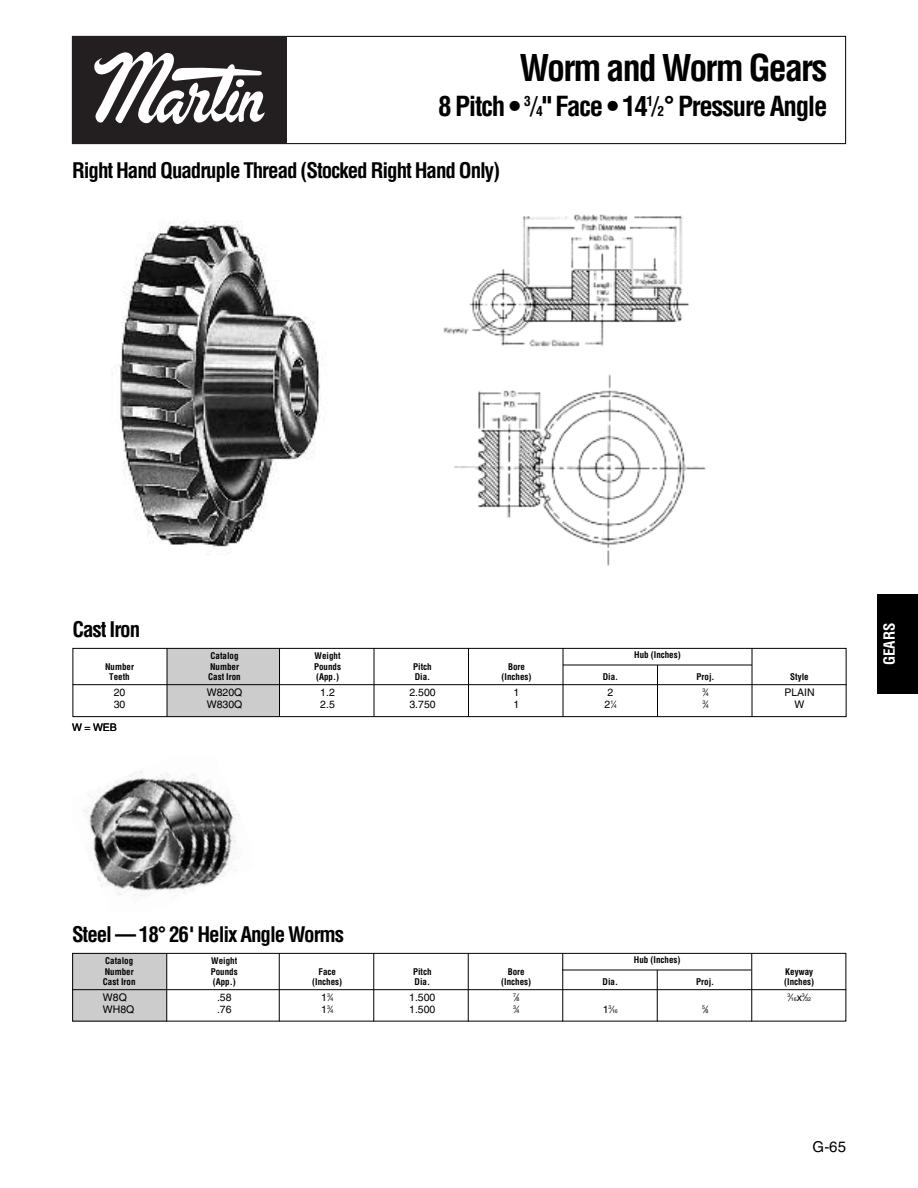
<style>
.page{position:relative;width:918px;height:1188px;background:#fff}
.page>*{position:absolute;margin:0;border:0;box-sizing:border-box;transform-origin:0 0}
.t1{font:700 condensed 36px "Helvetica";letter-spacing:-.05em;color:#000}
.t2{font:700 condensed 27px "Helvetica";letter-spacing:-.05em;color:#000}
.t3{font:700 condensed 21px "Helvetica";letter-spacing:-.05em;color:#000}
.t4{font:700 condensed 15px "Helvetica";letter-spacing:-.01em;color:#fff}
.t5{font:15px "Helvetica LT Std";color:#000}
.t6{font:10.5px "Helvetica LT Std";color:#000}
.t7{font:700 condensed 9px "Helvetica";color:#000}
.t8{font:5.25px "Helvetica LT Std";color:#000}
.s1{font-family:"Helvetica LT Std";font-weight:400;font-stretch:normal}
.s2{font-size:13.5px}
.s3{font-size:10.5px}
.s4{font-size:5.25px}
</style>
<div class="page">
<div style="left:72px;top:36px;width:774px;height:108px;border:1px solid #000"></div>
<div style="left:72px;top:36px;width:214px;height:108px;background:#231f20"></div>
<svg style="left:94px;top:51px;width:171px;height:73px"></svg>
<div style="left:878px;top:594px;width:40px;height:100px;background:#000"></div>
<div style="left:167px;top:648px;width:113px;height:69px;background:#ccc"></div>
<div style="left:73px;top:648px;width:774px;height:69px;border:1px solid #000"></div>
<hr style="left:73px;top:684px;width:774px;height:1px;background:#000">
<hr style="left:563px;top:665px;width:189px;height:1px;background:#000">
<hr style="left:167px;top:648px;width:1px;height:69px;background:#000">
<hr style="left:279px;top:648px;width:1px;height:69px;background:#000">
<hr style="left:374px;top:648px;width:1px;height:69px;background:#000">
<hr style="left:468px;top:648px;width:1px;height:69px;background:#000">
<hr style="left:563px;top:648px;width:1px;height:69px;background:#000">
<hr style="left:657px;top:665px;width:1px;height:52px;background:#000">
<hr style="left:752px;top:648px;width:1px;height:69px;background:#000">
<div style="left:72px;top:953px;width:95px;height:69px;background:#ccc"></div>
<div style="left:72px;top:953px;width:774px;height:69px;border:1px solid #000"></div>
<hr style="left:72px;top:989px;width:774px;height:1px;background:#000">
<hr style="left:166px;top:953px;width:1px;height:68px;background:#000">
<hr style="left:279px;top:953px;width:1px;height:68px;background:#000">
<hr style="left:373px;top:953px;width:1px;height:68px;background:#000">
<hr style="left:468px;top:953px;width:1px;height:68px;background:#000">
<hr style="left:562px;top:953px;width:1px;height:68px;background:#000">
<hr style="left:657px;top:970px;width:1px;height:52px;background:#000">
<hr style="left:751px;top:953px;width:1px;height:68px;background:#000">
<hr style="left:562px;top:970px;width:189px;height:1px;background:#000">
<img style="left:112px;top:221px;width:208px;height:334px">
<img style="left:443px;top:214px;width:263px;height:352px">
<img style="left:83px;top:771px;width:157px;height:126px">
<h1 class="t1" style="left:520px;top:48px;width:309px">Worm and Worm Gears</h1>
<h2 class="t2" style="left:438px;top:90px;width:391px">8 Pitch • <sup>3</sup><span class="s1">/</span><span class="s2">4</span>" Face • 14<sup>1</sup><span class="s1">/</span><span class="s2">2</span>° Pressure Angle</h2>
<h3 class="t3" style="left:72px;top:158px;width:430px">Right Hand Quadruple Thread (Stocked Right Hand Only)</h3>
<h3 class="t3" style="left:73px;top:617px;width:69px">Cast Iron</h3>
<p class="t7" style="left:211px;top:651px;width:30px">Catalog</p>
<p class="t7" style="left:315px;top:651px;width:28px">Weight</p>
<p class="t7" style="left:634px;top:649px;width:48px">Hub (Inches)</p>
<p class="t7" style="left:105px;top:661px;width:30px">Number</p>
<p class="t7" style="left:210px;top:661px;width:30px">Number</p>
<p class="t7" style="left:314px;top:661px;width:28px">Pounds</p>
<p class="t7" style="left:413px;top:661px;width:20px">Pitch</p>
<p class="t7" style="left:508px;top:661px;width:19px">Bore</p>
<p class="t7" style="left:109px;top:672px;width:22px">Teeth</p>
<p class="t7" style="left:208px;top:672px;width:34px">Cast Iron</p>
<p class="t7" style="left:316px;top:672px;width:24px">(App.)</p>
<p class="t7" style="left:415px;top:672px;width:17px">Dia.</p>
<p class="t7" style="left:502px;top:672px;width:31px">(Inches)</p>
<p class="t7" style="left:603px;top:672px;width:17px">Dia.</p>
<p class="t7" style="left:697px;top:672px;width:19px">Proj.</p>
<p class="t7" style="left:790px;top:672px;width:20px">Style</p>
<p class="t6" style="left:114px;top:688px;width:13px">20</p>
<p class="t6" style="left:207px;top:688px;width:37px">W820Q</p>
<p class="t6" style="left:320px;top:688px;width:16px">1.2</p>
<p class="t6" style="left:409px;top:688px;width:28px">2.500</p>
<p class="t6" style="left:514px;top:688px;width:7px">1</p>
<p class="t6" style="left:608px;top:688px;width:7px">2</p>
<p class="t8" style="left:702px;top:690px;width:8px">3<span class="s3">⁄</span>4</p>
<p class="t6" style="left:784px;top:688px;width:32px">PLAIN</p>
<p class="t6" style="left:114px;top:700px;width:13px">30</p>
<p class="t6" style="left:207px;top:700px;width:37px">W830Q</p>
<p class="t6" style="left:320px;top:700px;width:16px">2.5</p>
<p class="t6" style="left:409px;top:700px;width:28px">3.750</p>
<p class="t6" style="left:514px;top:700px;width:7px">1</p>
<p class="t6" style="left:605px;top:700px;width:14px">2<sup>1</sup>⁄<span class="s4">4</span></p>
<p class="t8" style="left:702px;top:702px;width:8px">3<span class="s3">⁄</span>4</p>
<p class="t6" style="left:795px;top:700px;width:11px">W</p>
<p class="t6" style="left:72px;top:723px;width:46px">W = WEB</p>
<h3 class="t4" style="left:881px;top:665px;width:43px;rotate:-90deg">GEARS</h3>
<h3 class="t3" style="left:72px;top:922px;width:274px">Steel — 18° 26' Helix Angle Worms</h3>
<p class="t7" style="left:105px;top:956px;width:30px">Catalog</p>
<p class="t7" style="left:211px;top:956px;width:28px">Weight</p>
<p class="t7" style="left:634px;top:954px;width:48px">Hub (Inches)</p>
<p class="t7" style="left:105px;top:966px;width:30px">Number</p>
<p class="t7" style="left:211px;top:966px;width:28px">Pounds</p>
<p class="t7" style="left:319px;top:966px;width:19px">Face</p>
<p class="t7" style="left:413px;top:966px;width:20px">Pitch</p>
<p class="t7" style="left:508px;top:966px;width:19px">Bore</p>
<p class="t7" style="left:785px;top:966px;width:29px">Keyway</p>
<p class="t7" style="left:103px;top:977px;width:34px">Cast Iron</p>
<p class="t7" style="left:213px;top:977px;width:24px">(App.)</p>
<p class="t7" style="left:312px;top:977px;width:31px">(Inches)</p>
<p class="t7" style="left:415px;top:977px;width:17px">Dia.</p>
<p class="t7" style="left:501px;top:977px;width:31px">(Inches)</p>
<p class="t7" style="left:603px;top:977px;width:17px">Dia.</p>
<p class="t7" style="left:696px;top:977px;width:19px">Proj.</p>
<p class="t7" style="left:784px;top:977px;width:31px">(Inches)</p>
<p class="t6" style="left:103px;top:993px;width:25px">W8Q</p>
<p class="t6" style="left:217px;top:993px;width:16px">.58</p>
<p class="t6" style="left:321px;top:993px;width:14px">1<sup>3</sup>⁄<span class="s4">4</span></p>
<p class="t6" style="left:409px;top:993px;width:28px">1.500</p>
<p class="t8" style="left:513px;top:995px;width:8px">7<span class="s3">⁄</span>8</p>
<p class="t8" style="left:788px;top:997px;width:25px">3<span class="s3">⁄</span>16<span class="s3">x</span>3<span class="s3">⁄</span>32</p>
<p class="t6" style="left:103px;top:1005px;width:33px">WH8Q</p>
<p class="t6" style="left:217px;top:1005px;width:16px">.76</p>
<p class="t6" style="left:321px;top:1005px;width:14px">1<sup>3</sup>⁄<span class="s4">4</span></p>
<p class="t6" style="left:409px;top:1005px;width:28px">1.500</p>
<p class="t8" style="left:513px;top:1007px;width:8px">3<span class="s3">⁄</span>4</p>
<p class="t8" style="left:603px;top:1009px;width:17px"><span class="s3">1</span>3<span class="s3">⁄</span>16</p>
<p class="t8" style="left:702px;top:1007px;width:8px">5<span class="s3">⁄</span>8</p>
<h3 class="t5" style="left:813px;top:1141px;width:35px">G-65</h3>
</div>
